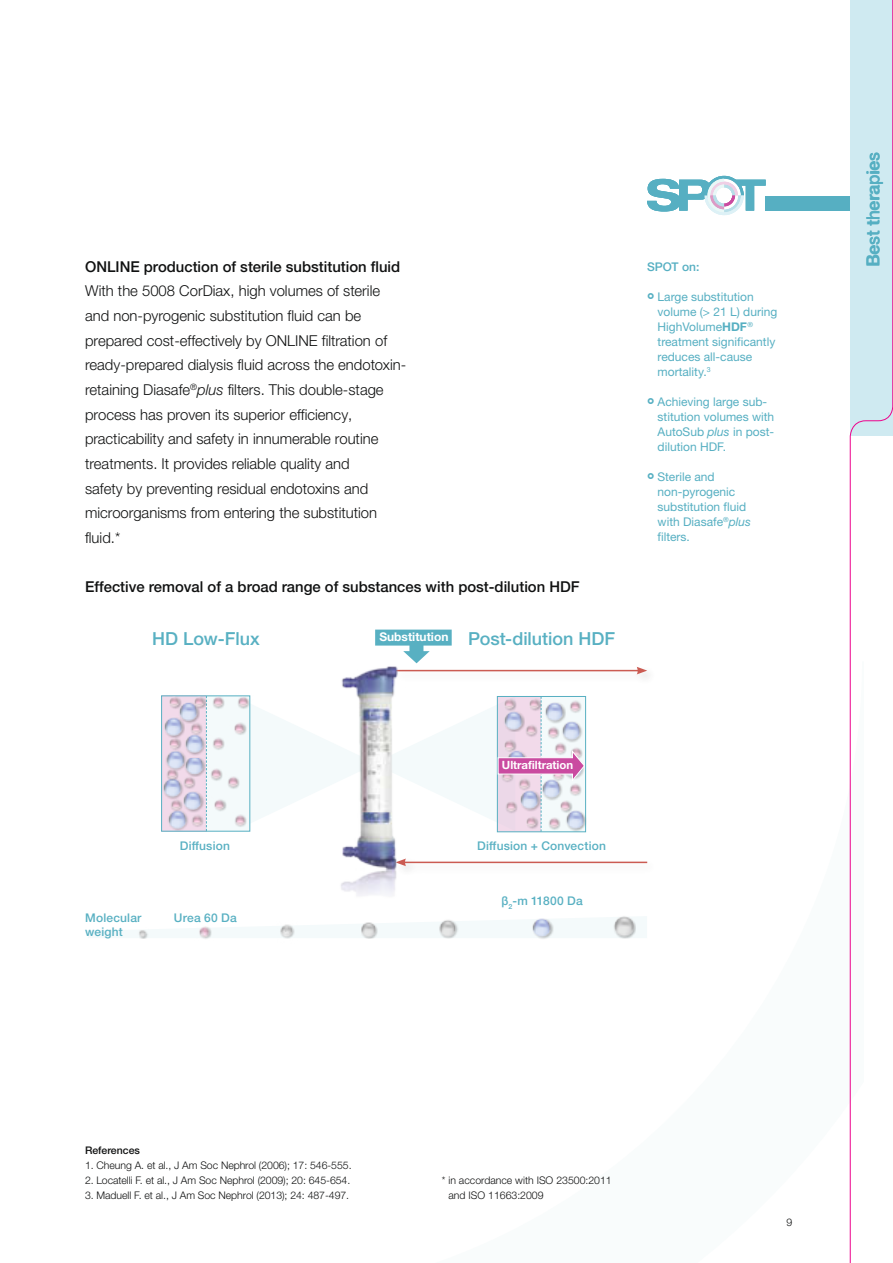
<style>
.page{position:relative;width:893px;height:1263px;background:#fff}
.page>*{position:absolute;margin:0;border:0;box-sizing:border-box;transform-origin:0 0}
.t1{font:500 18px "Helvetica Neue LTW1 G";color:#58b0c2}
.t2{font:500 18px "Helvetica Neue LTW1 G";color:#56afc2;scale:.95 1}
.t3{font:300 15px/24.6px "Helvetica Neue LTW1 G";color:#101111}
.t4{font:500 15px "Helvetica Neue LTW1 G";color:#101111}
.t5{font:12px/15px "Helvetica Neue LTW1 G";color:#56afc2}
.t6{font:500 12px/13.5px "Helvetica Neue LTW1 G";letter-spacing:.015em;color:#58b0c2}
.t7{font:500 12px "Helvetica Neue LTW1 G";color:#56afc2}
.t8{font:700 11.4px "Helvetica Neue LTW1 G";color:#fff}
.t9{font:300 10.5px/15px "Helvetica Neue LTW1 G";letter-spacing:-.005em;color:#101111}
.t10{font:500 10.5px "Helvetica Neue LTW1 G";color:#101111}
.s1{font-style:italic}
.s2{font-weight:700}
</style>
<div class="page">
<div style="left:765px;top:196px;width:98px;height:14px;background:#56afc2"></div>
<svg style="left:647px;top:176px;width:119px;height:39px"></svg>
<svg style="left:88px;top:916px;width:559px;height:23px"></svg>
<div style="left:393px;top:856px;width:266px;height:22px;background:#101111;opacity:.19"></div>
<hr style="left:404px;top:862px;width:243px;height:1px;background:#c0372c">
<div style="left:393px;top:664px;width:265px;height:22px;background:#101111;opacity:.19"></div>
<hr style="left:395px;top:670px;width:244px;height:1px;background:#c0372c">
<svg style="left:637px;top:667px;width:10px;height:7px"></svg>
<div style="left:161px;top:695px;width:45px;height:136px;background:#f2daea"></div>
<div style="left:206px;top:696px;width:44px;height:135px;background:#f4fafb"></div>
<div style="left:161px;top:695px;width:89px;height:136px;border:1px solid #58b0c2"></div>
<svg style="left:206px;top:709px;width:1px;height:122px"></svg>
<div style="left:179px;top:702px;width:21px;height:21px;background:#101111;opacity:.35"></div>
<img style="left:179px;top:702px;width:20px;height:20px">
<div style="left:185px;top:734px;width:21px;height:21px;background:#101111;opacity:.35"></div>
<img style="left:185px;top:734px;width:20px;height:19px">
<div style="left:183px;top:791px;width:21px;height:21px;background:#101111;opacity:.35"></div>
<img style="left:183px;top:791px;width:20px;height:19px">
<div style="left:162px;top:778px;width:21px;height:21px;background:#f2daea"></div>
<img style="left:161px;top:775px;width:22px;height:22px">
<img style="left:161px;top:745px;width:27px;height:24px">
<div style="left:184px;top:757px;width:21px;height:20px;background:#edd6e5"></div>
<img style="left:179px;top:758px;width:26px;height:18px">
<div style="left:167px;top:810px;width:21px;height:21px;background:#101111;opacity:.35"></div>
<img style="left:167px;top:806px;width:21px;height:22px">
<div style="left:164px;top:717px;width:21px;height:21px;background:#101111;opacity:.35"></div>
<img style="left:161px;top:713px;width:23px;height:23px">
<img style="left:165px;top:695px;width:19px;height:14px">
<img style="left:166px;top:796px;width:20px;height:16px">
<img style="left:179px;top:774px;width:20px;height:15px">
<img style="left:186px;top:720px;width:20px;height:15px">
<img style="left:187px;top:812px;width:19px;height:15px">
<img style="left:165px;top:735px;width:19px;height:16px">
<img style="left:162px;top:766px;width:20px;height:15px">
<img style="left:189px;top:695px;width:39px;height:14px">
<div style="left:212px;top:696px;width:13px;height:13px;background:#101111;opacity:.35"></div>
<img style="left:214px;top:799px;width:13px;height:12px">
<img style="left:228px;top:776px;width:6px;height:13px">
<img style="left:213px;top:737px;width:12px;height:13px">
<img style="left:206px;top:766px;width:17px;height:15px">
<img style="left:233px;top:695px;width:18px;height:2px">
<img style="left:585px;top:744px;width:1px;height:16px">
<img style="left:586px;top:814px;width:1px;height:16px">
<div style="left:565px;top:810px;width:21px;height:21px;background:#101111;opacity:.35"></div>
<svg style="left:375px;top:630px;width:77px;height:27px"></svg>
<svg style="left:234px;top:696px;width:351px;height:136px"></svg>
<img style="left:332px;top:657px;width:96px;height:261px">
<svg style="left:850px;top:0;width:43px;height:1263px"></svg>
<p class="t4" style="left:85px;top:257px;width:317px">ONLINE production of sterile substitution fluid</p>
<p class="t3" style="left:85px;top:279px;width:321px">With the 5008 CorDiax, high volumes of sterile and non-pyrogenic substitution fluid can be prepared cost-effectively by ONLINE filtration of ready-prepared dialysis fluid across the endotoxin&shy;retaining Diasafe<sup>®</sup><span class="s1">plus</span> filters. This double-stage process has proven its superior efficiency, practicability and safety in innumerable routine treatments. It provides reliable quality and<br>safety by preventing residual endotoxins and microorganisms from entering the substitution fluid.*</p>
<p class="t4" style="left:85px;top:578px;width:496px">Effective removal of a broad range of substances with post-dilution HDF</p>
<p class="t1" style="left:152px;top:627px;width:109px">HD Low-Flux</p>
<p class="t1" style="left:379px;top:627px;width:237px"><sup>Substitution</sup> Post-dilution HDF</p>
<p class="t7" style="left:647px;top:259px;width:54px">SPOT on:</p>
<p class="t5" style="left:658px;top:289px;width:121px">Large substitution volume (&gt; 21 L) during<br>HighVolume<span class="s2">HDF</span><sup>® </sup>treatment significantly reduces all-cause mortality.<sup>3</sup></p>
<p class="t5" style="left:658px;top:394px;width:118px">Achieving large sub&shy;stitution volumes with<br>AutoSub <span class="s1">plus</span> in post&shy;dilution HDF.</p>
<p class="t5" style="left:658px;top:469px;width:95px">Sterile and non-pyrogenic substitution fluid with Diasafe<sup>®</sup><span class="s1">plus </span>filters.</p>
<p class="t8" style="left:502px;top:758px;width:73px">Ultrafiltration</p>
<p class="t6" style="left:180px;top:839px;width:52px">Diffusion</p>
<p class="t6" style="left:477px;top:839px;width:130px">Diffusion + Convection</p>
<p class="t6" style="left:85px;top:911px;width:58px">Molecular weight</p>
<p class="t6" style="left:174px;top:910px;width:64px">Urea 60 Da</p>
<p class="t6" style="left:501px;top:894px;width:83px">β<sub>2</sub>-m 11800 Da</p>
<p class="t2" style="left:862px;top:266px;width:122px;rotate:-90deg">Best therapies</p>
<p class="t10" style="left:85px;top:1144px;width:56px">References</p>
<p class="t9" style="left:85px;top:1158px;width:268px">1. Cheung A. et al., J Am Soc Nephrol (2006); 17: 546-555.</p>
<p class="t9" style="left:85px;top:1173px;width:267px">2. Locatelli F. et al., J Am Soc Nephrol (2009); 20: 645-654.</p>
<p class="t9" style="left:85px;top:1188px;width:266px">3. Maduell F. et al., J Am Soc Nephrol (2013); 24: 487-497.</p>
<p class="t9" style="left:448px;top:1173px;width:165px;text-indent:-7px">* in accordance with ISO 23500:2011 and ISO 11663:2009</p>
<p class="t9" style="left:786px;top:1214px;width:7px">9</p>
</div>
